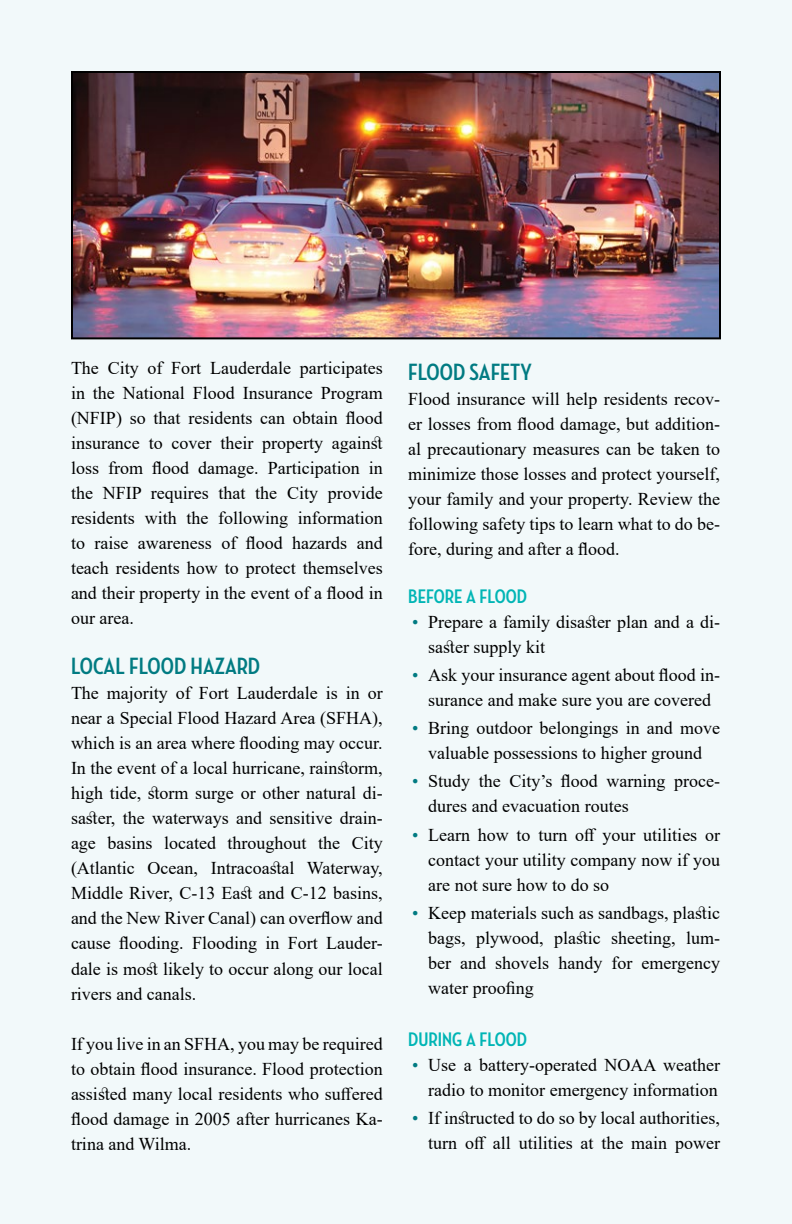
<style>
.page{position:relative;width:792px;height:1224px;background:#f2f9fa}
.page>*{position:absolute;margin:0;border:0;box-sizing:border-box;transform-origin:0 0}
.t1{font:700 24px "Neutraface Condensed";color:#017b82}
.t2{font:700 20px "Neutraface Condensed";color:#00b5b5}
.t3{font:18px/25px "Times New Roman";color:#000;text-align:justify}
.s1{color:#017b82}
</style>
<div class="page">
<img style="left:74px;top:74px;width:644px;height:262px">
<div style="left:71px;top:71px;width:650px;height:268px;border:2px solid #000"></div>
<p class="t3" style="left:71px;top:355px;width:313px">The City of Fort Lauderdale participates in the National Flood Insurance Program (NFIP) so that residents can obtain flood insurance to cover their property against loss from flood damage. Participation in the NFIP requires that the City provide residents with the following information to raise awareness of flood hazards and teach residents how to protect themselves and their property in the event of a flood in our area.</p>
<h1 class="t1" style="left:71px;top:653px;width:191px">LOCAL FLOOD HAZARD</h1>
<p class="t3" style="left:71px;top:680px;width:313px">The majority of Fort Lauderdale is in or near a Special Flood Hazard Area (SFHA), which is an area where flooding may occur.<br>In the event of a local hurricane, rainstorm, high tide, storm surge or other natural di&shy;saster, the waterways and sensitive drain&shy;age basins located throughout the City (Atlantic Ocean, Intracoastal Waterway, Middle River, C-13 East and C-12 basins, and the New River Canal) can overflow and cause flooding. Flooding in Fort Lauder&shy;dale is most likely to occur along our local rivers and canals.</p>
<p class="t3" style="left:71px;top:1030px;width:313px">If you live in an SFHA, you may be required to obtain flood insurance. Flood protection assisted many local residents who suffered flood damage in 2005 after hurricanes Ka&shy;trina and Wilma.</p>
<h1 class="t1" style="left:408px;top:358px;width:125px">FLOOD SAFETY</h1>
<p class="t3" style="left:408px;top:386px;width:313px">Flood insurance will help residents recov&shy;er losses from flood damage, but addition&shy;al precautionary measures can be taken to minimize those losses and protect yourself, your family and your property. Review the following safety tips to learn what to do be&shy;fore, during and after a flood.</p>
<p class="t2" style="left:408px;top:585px;width:120px">BEFORE A FLOOD</p>
<p class="t3" style="left:428px;top:609px;width:293px;text-indent:-16px"><span class="s1">•</span> Prepare a family disaster plan and a di&shy;saster supply kit</p>
<p class="t3" style="left:412px;top:662px;width:309px;text-align:center"><span class="s1">•</span> Ask your insurance agent about flood in&shy;surance and make sure you are covered</p>
<p class="t3" style="left:412px;top:715px;width:309px;text-align:center"><span class="s1">•</span> Bring outdoor belongings in and move valuable possessions to higher ground</p>
<p class="t3" style="left:428px;top:768px;width:293px;text-indent:-16px"><span class="s1">•</span> Study the City’s flood warning proce&shy;dures and evacuation routes</p>
<p class="t3" style="left:428px;top:821px;width:293px;text-indent:-16px"><span class="s1">•</span> Learn how to turn off your utilities or contact your utility company now if you are not sure how to do so</p>
<p class="t3" style="left:428px;top:900px;width:293px;text-indent:-16px"><span class="s1">•</span> Keep materials such as sandbags, plastic bags, plywood, plastic sheeting, lum&shy;ber and shovels handy for emergency water proofing</p>
<p class="t2" style="left:408px;top:1028px;width:120px">DURING A FLOOD</p>
<p class="t3" style="left:412px;top:1052px;width:309px;text-align:right"><span class="s1">•</span> Use a battery-operated NOAA weather radio to monitor emergency information</p>
<p class="t3" style="left:412px;top:1105px;width:309px;text-align:right"><span class="s1">•</span> If instructed to do so by local authorities, turn off all utilities at the main power</p>
</div>
